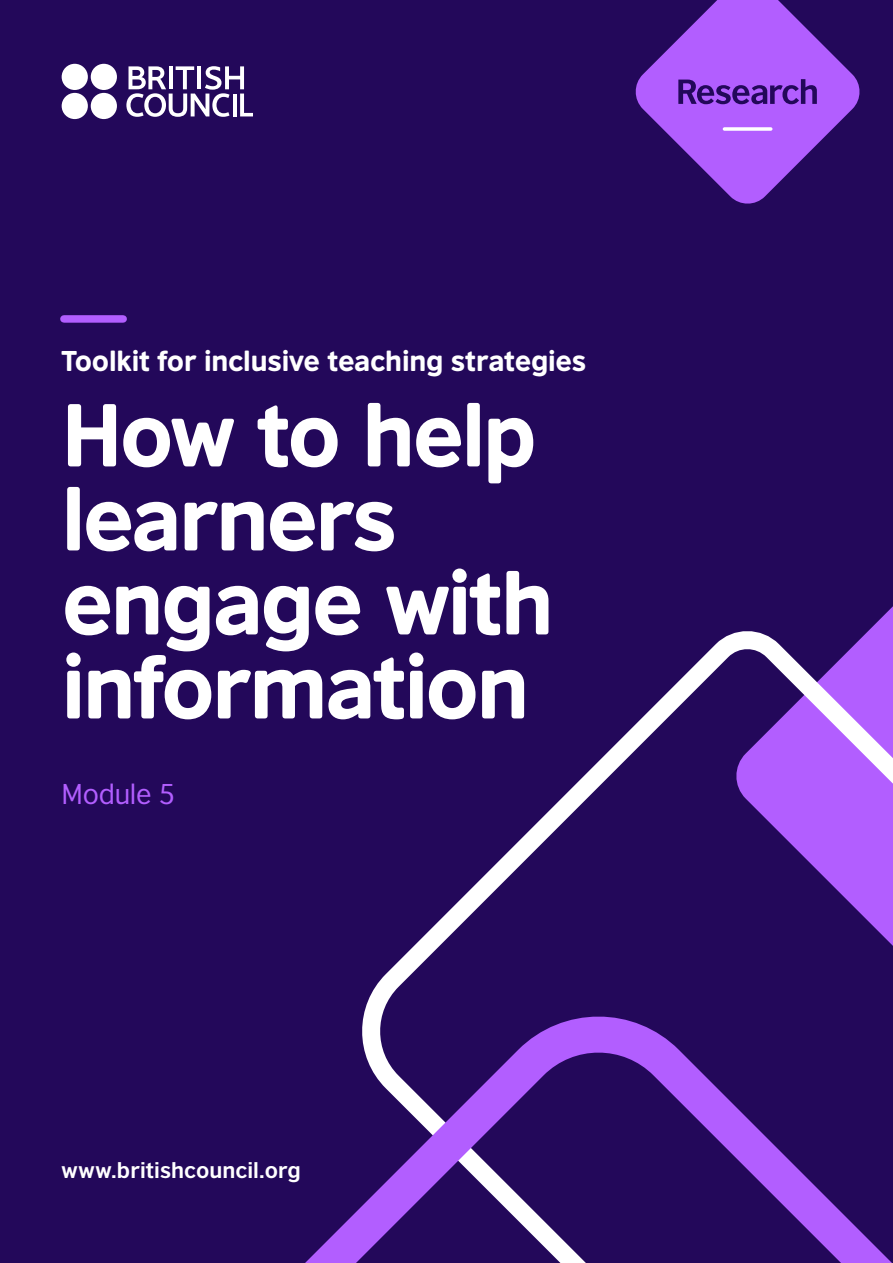
<style>
.page{position:relative;width:893px;height:1263px;background:#23085a}
.page>*{position:absolute;margin:0;border:0;box-sizing:border-box;transform-origin:0 0}
.t1{font:84px/84px "British Council Sans Headline";letter-spacing:-.03em;color:#fff}
.t2{font:27px "British Council Sans Headline";letter-spacing:-.01em;color:#fff}
.t3{font:27px "British Council Sans";letter-spacing:-.01em;color:#b25eff}
.t4{font:700 21px "British Council Sans";color:#fff}
</style>
<div class="page">
<svg style="left:386px;top:611px;width:507px;height:363px"></svg>
<svg style="left:305px;top:974px;width:587px;height:289px"></svg>
<svg style="left:126px;top:66px;width:127px;height:51px"></svg>
<div style="left:91px;top:64px;width:26px;height:26px;background:#fff;border-radius:50%"></div>
<div style="left:62px;top:64px;width:26px;height:26px;background:#fff;border-radius:50%"></div>
<div style="left:91px;top:93px;width:26px;height:26px;background:#fff;border-radius:50%"></div>
<div style="left:62px;top:93px;width:26px;height:26px;background:#fff;border-radius:50%"></div>
<div style="left:64px;top:315px;width:59px;height:8px;background:#b25eff"></div>
<svg style="left:635px;top:0;width:225px;height:204px;fill:#b25eff"></svg>
<svg style="left:678px;top:79px;width:139px;height:25px"></svg>
<svg style="left:723px;top:127px;width:49px;height:4px"></svg>
<p class="t2" style="left:62px;top:340px;width:526px">Toolkit for inclusive teaching strategies</p>
<p class="t1" style="left:62px;top:389px;width:493px">How to help learners engage with information</p>
<p class="t3" style="left:62px;top:771px;width:115px">Module 5</p>
<p class="t4" style="left:62px;top:1151px;width:240px">www.britishcouncil.org</p>
</div>
